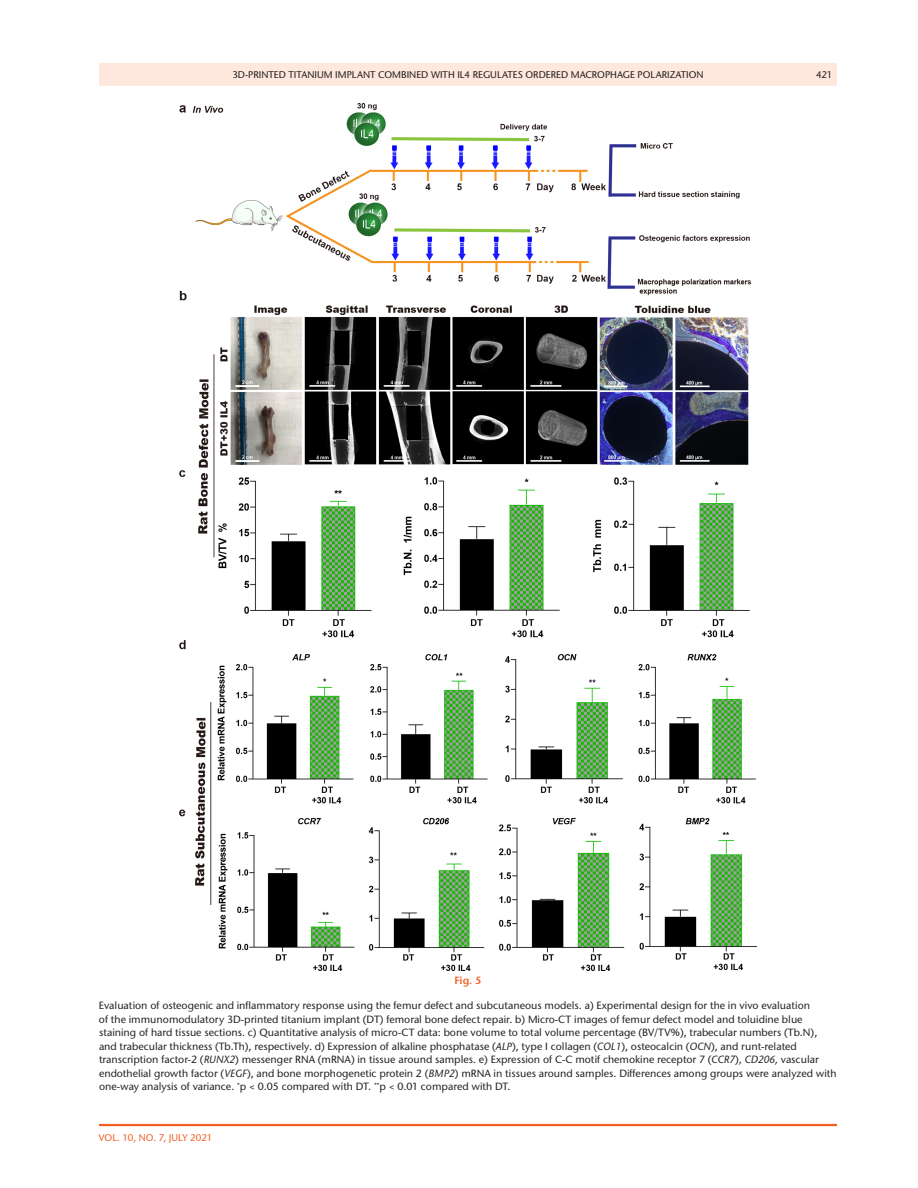
<style>
.page{position:relative;width:918px;height:1188px;background:#fff}
.page>*{position:absolute;margin:0;border:0;box-sizing:border-box;transform-origin:0 0}
.t1{font:500 10.5px/13.5px "Stone Sans ITC Pro";color:#231f20}
.t2{font:600 10.5px "Stone Sans ITC Pro";color:#f15f23}
.t3{font:500 9.75px "Stone Sans ITC Pro";color:#231f20}
.t4{font:500 9.75px "Stone Sans ITC Pro";color:#f15f23}
.s1{font-style:italic}
</style>
<div class="page">
<hr style="left:99px;top:1124px;width:738px;height:2px;background:#f15f23">
<div style="left:99px;top:63px;width:738px;height:23px;background:#fee7dc"></div>
<img style="left:180px;top:104px;width:576px;height:866px">
<p class="t3" style="left:232px;top:68px;width:473px">3D-PRINTED TITANIUM IMPLANT COMBINED WITH IL4 REGULATES ORDERED MACROPHAGE POLARIZATION</p>
<p class="t3" style="left:816px;top:68px;width:18px">421</p>
<p class="t2" style="left:454px;top:973px;width:29px">Fig. 5</p>
<p class="t1" style="left:99px;top:999px;width:739px">Evaluation of osteogenic and inflammatory response using the femur defect and subcutaneous models. a) Experimental design for the in vivo evaluation<br>of the immunomodulatory 3D-printed titanium implant (DT) femoral bone defect repair. b) Micro-CT images of femur defect model and toluidine blue staining of hard tissue sections. c) Quantitative analysis of micro-CT data: bone volume to total volume percentage (BV/TV%), trabecular numbers (Tb.N), and trabecular thickness (Tb.Th), respectively. d) Expression of alkaline phosphatase (<span class="s1">ALP</span>), type I collagen (<span class="s1">COL1</span>), osteocalcin (<span class="s1">OCN</span>), and runt-related transcription factor-2 (<span class="s1">RUNX2</span>) messenger RNA (mRNA) in tissue around samples. e) Expression of C-C motif chemokine receptor 7 (<span class="s1">CCR7</span>)<span class="s1">, CD206,</span> vascular endothelial growth factor (<span class="s1">VEGF</span>), and bone morphogenetic protein 2 (<span class="s1">BMP2</span>) mRNA in tissues around samples. Differences among groups were analyzed with one-way analysis of variance. <sup>*</sup>p &lt; 0.05 compared with DT. <sup>**</sup>p &lt; 0.01 compared with DT.</p>
<p class="t4" style="left:99px;top:1132px;width:115px">VOL. 10, NO. 7, JULY 2021</p>
</div>
